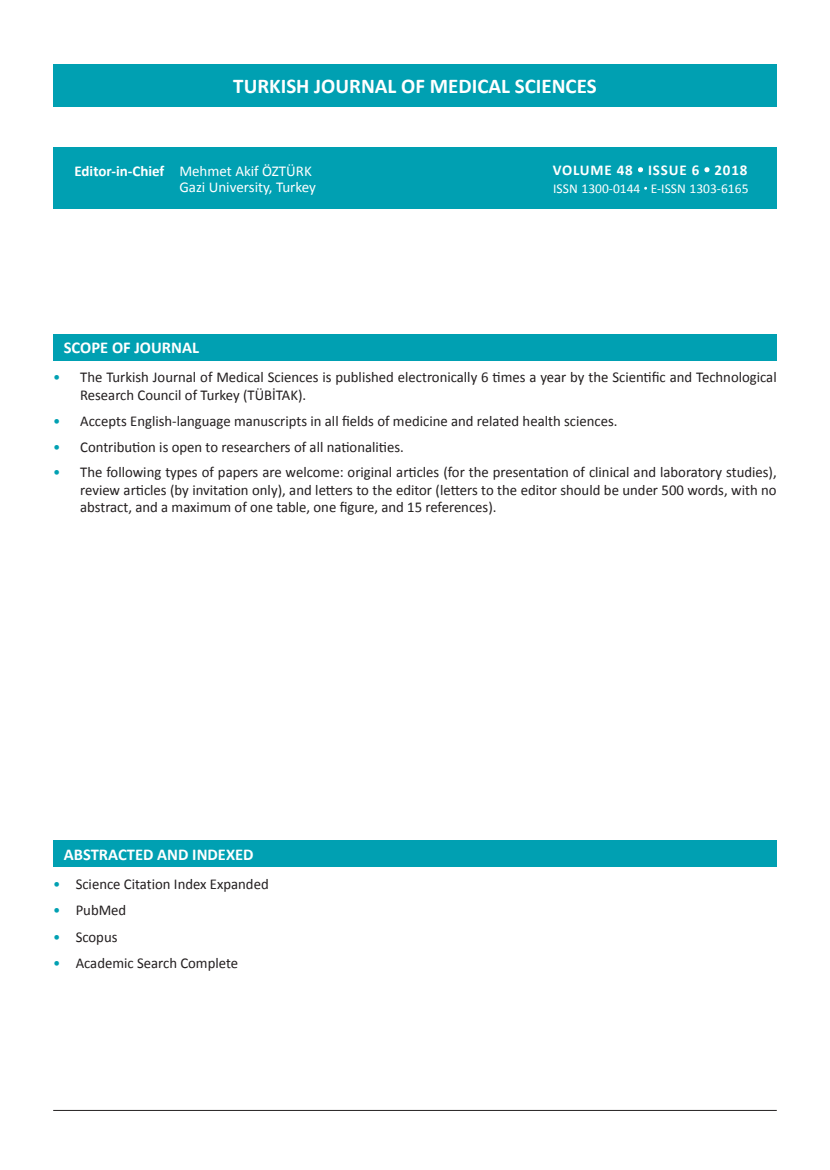
<style>
.page{position:relative;width:830px;height:1170px;background:#fff}
.page>*{position:absolute;margin:0;border:0;box-sizing:border-box;transform-origin:0 0}
.t1{font:700 21px "Calibri";color:#fff}
.t2{font:700 16.5px "Calibri";color:#fff}
.t3{font:15px/17.4px "Calibri";color:#231f20}
.t4{font:15px/16.5px "Calibri";color:#fff;text-align:right}
.t5{font:700 15px "Calibri";letter-spacing:.055em;color:#fff}
.t6{font:13.5px "Calibri";color:#fff}
.s1{font-weight:700}
.s2{color:#00a0b2}
</style>
<div class="page">
<div style="left:53px;top:147px;width:723px;height:62px;background:#00a0b2"></div>
<div style="left:53px;top:840px;width:723px;height:27px;background:#00a0b2"></div>
<div style="left:53px;top:334px;width:723px;height:26px;background:#00a0b2"></div>
<div style="left:53px;top:64px;width:723px;height:42px;background:#00a0b2"></div>
<svg style="left:638px;top:167px;width:4px;height:5px"></svg>
<svg style="left:704px;top:167px;width:5px;height:5px"></svg>
<hr style="left:53px;top:1109px;width:723px;height:1px;background:#231f20">
<h1 class="t1" style="left:233px;top:73px;width:365px">TURKISH JOURNAL OF MEDICAL SCIENCES</h1>
<p class="t4" style="left:74px;top:162px;width:243px"><span class="s1">Editor-in-Chief</span> Mehmet Akif ÖZTÜRK<br>Gazi University, Turkey</p>
<p class="t2" style="left:64px;top:337px;width:137px">SCOPE OF JOURNAL</p>
<p class="t5" style="left:552px;top:160px;width:196px">VOLUME 48 ISSUE 6 2018</p>
<p class="t6" style="left:553px;top:180px;width:197px">ISSN 1300-0144 E-ISSN 1303-6165</p>
<p class="t3" style="left:80px;top:368px;width:697px;text-indent:-27px"><span class="s2">•</span> The Turkish Journal of Medical Sciences is published electronically 6 times a year by the Scientific and Technological<br>Research Council of Turkey (TÜBİTAK).</p>
<p class="t3" style="left:53px;top:412px;width:565px"><span class="s2">•</span> Accepts English-language manuscripts in all fields of medicine and related health sciences.</p>
<p class="t3" style="left:53px;top:438px;width:352px"><span class="s2">•</span> Contribution is open to researchers of all nationalities.</p>
<p class="t3" style="left:80px;top:464px;width:697px;text-align:justify;text-indent:-27px"><span class="s2">•</span> The following types of papers are welcome: original articles (for the presentation of clinical and laboratory studies), review articles (by invitation only), and letters to the editor (letters to the editor should be under 500 words, with no abstract, and a maximum of one table, one figure, and 15 references).</p>
<p class="t2" style="left:64px;top:844px;width:191px">ABSTRACTED AND INDEXED</p>
<p class="t3" style="left:53px;top:875px;width:217px"><span class="s2">•</span> Science Citation Index Expanded</p>
<p class="t3" style="left:53px;top:901px;width:75px"><span class="s2">•</span> PubMed</p>
<p class="t3" style="left:53px;top:928px;width:66px"><span class="s2">•</span> Scopus</p>
<p class="t3" style="left:53px;top:954px;width:186px"><span class="s2">•</span> Academic Search Complete</p>
</div>
